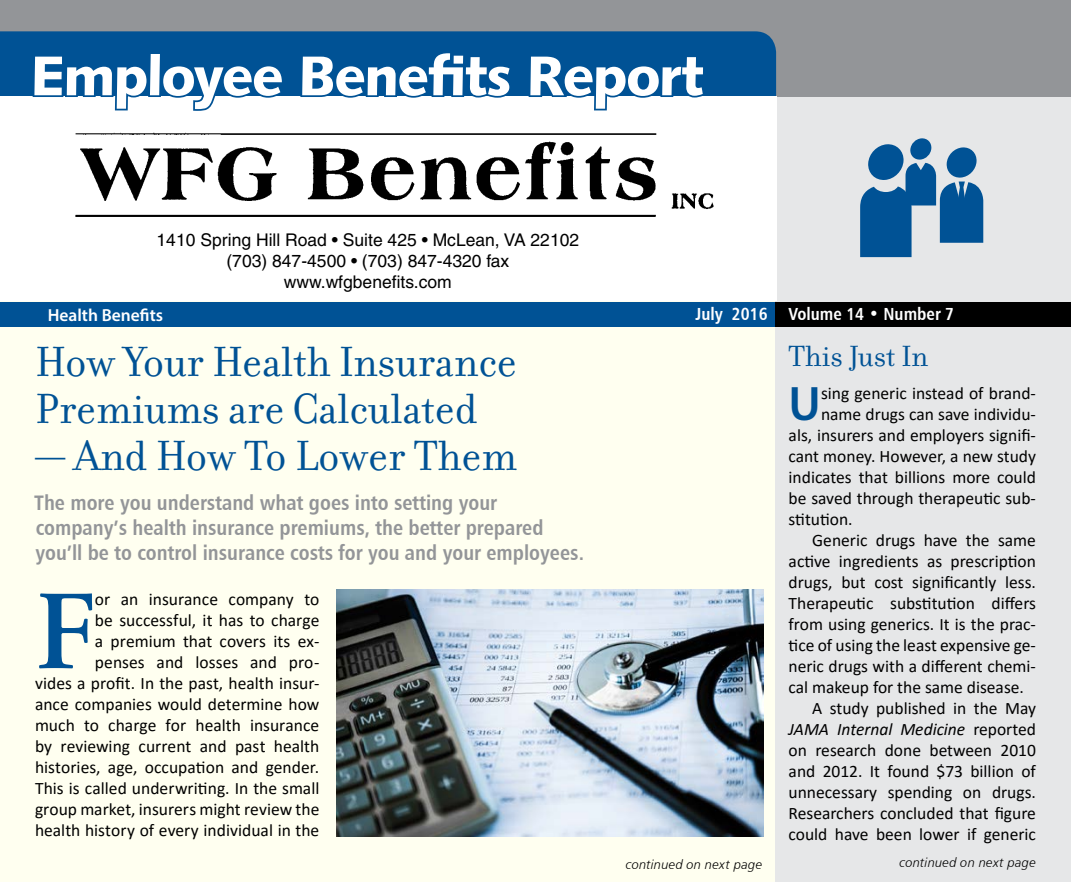
<style>
.page{position:relative;width:1071px;height:882px;background:#fff}
.page>*{position:absolute;margin:0;border:0;box-sizing:border-box;transform-origin:0 0}
.t1{font:600 112.52px "Adobe Garamond Pro";color:#005295}
.t2{font:56px "Humanist 531 BT Black A";letter-spacing:-.025em;color:#fff}
.t3{font:600 48.65px "Myriad Pro";color:#005295}
.t4{font:45.5px/47.2px "Filosofia";color:#005295}
.t5{font:31.5px "Filosofia";color:#005295}
.t6{font:21px/25.2px "Humanist 777 BT Bold Condensed B";color:#939598}
.t7{font:17.5px/21px "Calibri";color:#000;text-align:right}
.t8{font:17.5px/21px "Helvetica";color:#000;text-align:center}
.t9{font:italic 17.5px "Calibri";color:#000}
.t10{font:17.5px "Humanist 777 BT Bold Condensed B";color:#fff}
.t11{font:600 17.5px "Myriad Pro";color:#fff}
.t12{font:13.12px "Humanist 777 BT Light Italic B";letter-spacing:.015em;color:#000}
.s1{font-style:normal}
</style>
<div class="page">
<div style="left:1px;top:1px;width:1070px;height:881px;background:#fffff0"></div>
<div style="left:776px;top:75px;width:295px;height:807px;background:#e6e7e8"></div>
<div style="left:0;top:0;width:1071px;height:96px;background:#939598"></div>
<div style="left:0;top:31px;width:776px;height:65px;background:#005295"></div>
<div style="left:0;top:96px;width:776px;height:205px;background:#fff"></div>
<svg style="left:910px;top:138px;width:22px;height:22px"></svg>
<svg style="left:860px;top:144px;width:123px;height:113px"></svg>
<div style="left:0;top:303px;width:776px;height:24px;background:#005295"></div>
<div style="left:776px;top:303px;width:295px;height:24px;background:#000"></div>
<svg style="left:31px;top:50px;width:254px;height:61px"></svg>
<div style="left:299px;top:50px;width:215px;height:48px;background:#005295"></div>
<svg style="left:527px;top:53px;width:180px;height:58px"></svg>
<img style="left:337px;top:590px;width:426px;height:246px">
<img style="left:75px;top:132px;width:582px;height:3px">
<img style="left:80px;top:141px;width:634px;height:68px">
<img style="left:75px;top:214px;width:581px;height:3px">
<h2 class="t2" style="left:31px;top:40px;width:674px">Employee Benefits Report</h2>
<p class="t8" style="left:157px;top:229px;width:424px">1410 Spring Hill Road • Suite 425 • McLean, VA 22102 (703) 847-4500 • (703) 847-4320 fax www.wfgbenefits.com</p>
<p class="t11" style="left:48px;top:304px;width:117px">Health Benefits</p>
<p class="t10" style="left:695px;top:303px;width:260px">July 2016 Volume 14 • Number 7</p>
<h3 class="t4" style="left:35px;top:339px;width:483px">How Your Health Insurance<br>Premiums are Calculated</h3>
<h3 class="t4" style="left:35px;top:433px;width:483px">— And How To Lower Them</h3>
<p class="t6" style="left:34px;top:490px;width:551px">The more you understand what goes into setting your company’s health insurance premiums, the better prepared you’ll be to control insurance costs for you and your employees.</p>
<h1 class="t1" style="left:35px;top:568px;width:61px">F</h1>
<p class="t7" style="left:35px;top:588px;width:286px">or an insurance company to<br>be successful, it has to charge<br>a premium that covers its ex-<br>penses and losses and pro-<br>vides a profit. In the past, health insur&shy;ance companies would determine how much to charge for health insurance by reviewing current and past health histories, age, occupation and gender.<br>This is called underwriting. In the small group market, insurers might review the health history of every individual in the</p>
<h3 class="t5" style="left:789px;top:339px;width:141px">This Just In</h3>
<h3 class="t3" style="left:789px;top:373px;width:34px">U</h3>
<p class="t7" style="left:821px;top:382px;width:216px">sing generic instead of brand-</p>
<p class="t7" style="left:821px;top:403px;width:216px">name drugs can save individu-</p>
<p class="t7" style="left:789px;top:424px;width:249px">als, insurers and employers signifi-</p>
<p class="t7" style="left:789px;top:445px;width:249px">cant money. However, a new study</p>
<p class="t7" style="left:789px;top:466px;width:249px">indicates that billions more could</p>
<p class="t7" style="left:789px;top:487px;width:249px">be saved through therapeutic sub-</p>
<p class="t7" style="left:789px;top:508px;width:66px">stitution.</p>
<p class="t7" style="left:812px;top:529px;width:225px">Generic drugs have the same</p>
<p class="t7" style="left:789px;top:550px;width:249px">active ingredients as prescription</p>
<p class="t7" style="left:789px;top:571px;width:249px">drugs, but cost significantly less.</p>
<p class="t7" style="left:789px;top:592px;width:249px">Therapeutic substitution differs</p>
<p class="t7" style="left:789px;top:613px;width:249px">from using generics. It is the prac-</p>
<p class="t7" style="left:789px;top:634px;width:249px">tice of using the least expensive ge-</p>
<p class="t7" style="left:789px;top:655px;width:249px">neric drugs with a different chemi-</p>
<p class="t7" style="left:789px;top:676px;width:237px">cal makeup for the same disease.</p>
<p class="t7" style="left:812px;top:697px;width:225px">A study published in the May</p>
<p class="t9" style="left:789px;top:717px;width:249px">JAMA Internal Medicine <span class="s1">reported</span></p>
<p class="t7" style="left:789px;top:739px;width:249px">on research done between 2010</p>
<p class="t7" style="left:789px;top:760px;width:249px">and 2012. It found $73 billion of</p>
<p class="t7" style="left:789px;top:781px;width:249px">unnecessary spending on drugs.</p>
<p class="t7" style="left:789px;top:802px;width:249px">Researchers concluded that figure</p>
<p class="t7" style="left:789px;top:823px;width:249px">could have been lower if generic</p>
<p class="t12" style="left:626px;top:857px;width:138px">continued on next page</p>
<p class="t12" style="left:900px;top:855px;width:138px">continued on next page</p>
</div>
